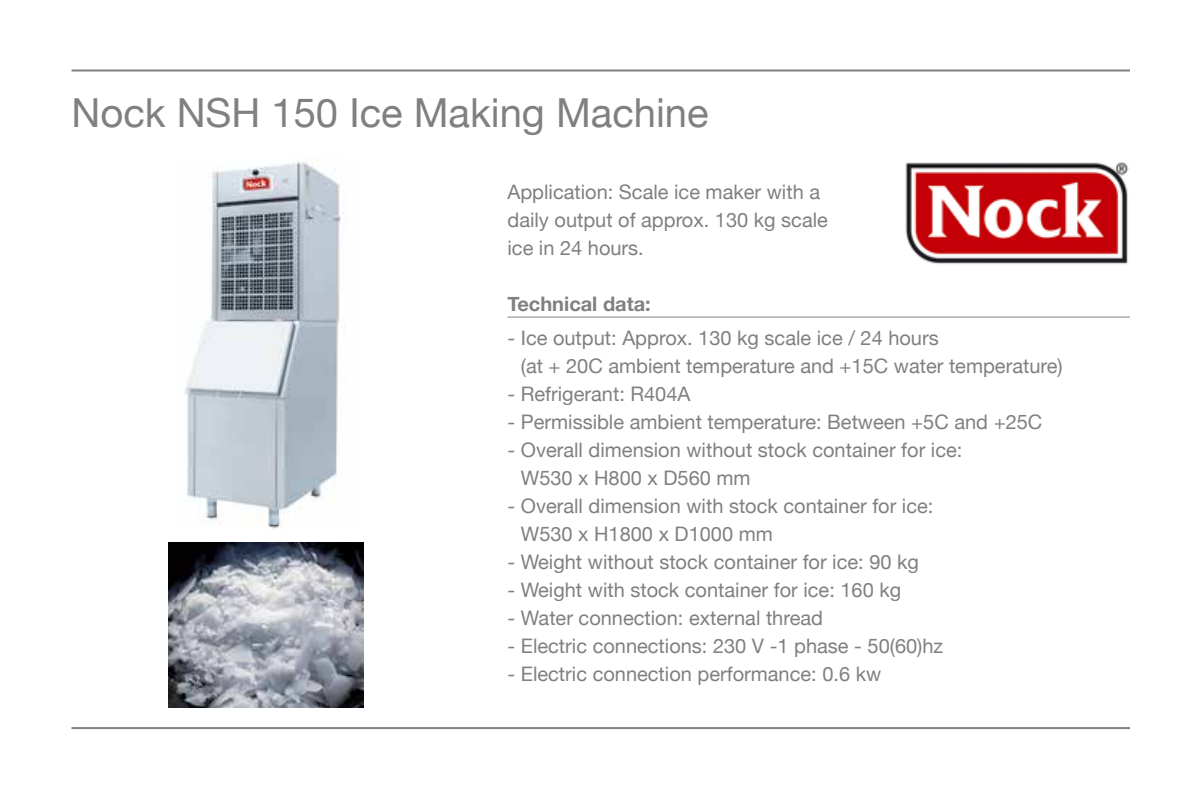
<style>
.page{position:relative;width:1200px;height:800px;background:#fff}
.page>*{position:absolute;margin:0;border:0;box-sizing:border-box;transform-origin:0 0}
.t1{font:40px "Helvetica Neue";color:#808080}
.t2{font:20px/28px "Helvetica Neue";color:#808080}
.t3{font:700 20px "Helvetica Neue";color:#808080}
</style>
<div class="page">
<hr style="left:71px;top:69px;width:1059px;height:2px;background:#808080">
<hr style="left:71px;top:727px;width:1059px;height:2px;background:#808080">
<hr style="left:507px;top:317px;width:623px;height:1px;background:#808080">
<img style="left:905px;top:161px;width:224px;height:103px">
<img style="left:184px;top:158px;width:160px;height:371px">
<img style="left:169px;top:542px;width:194px;height:166px">
<h1 class="t1" style="left:71px;top:79px;width:639px">Nock NSH 150 Ice Making Machine</h1>
<p class="t2" style="left:507px;top:176px;width:322px">Application: Scale ice maker with a daily output of approx. 130 kg scale ice in 24 hours.</p>
<p class="t3" style="left:507px;top:285px;width:145px">Technical data:</p>
<p class="t2" style="left:521px;top:322px;width:543px;text-indent:-13px">- Ice output: Approx. 130 kg scale ice / 24 hours<br>(at + 20C ambient temperature and +15C water temperature)</p>
<p class="t2" style="left:507px;top:378px;width:184px">- Refrigerant: R404A</p>
<p class="t2" style="left:507px;top:406px;width:536px">- Permissible ambient temperature: Between +5C and +25C</p>
<p class="t2" style="left:521px;top:434px;width:443px;text-indent:-13px">- Overall dimension without stock container for ice:<br>W530 x H800 x D560 mm</p>
<p class="t2" style="left:521px;top:490px;width:414px;text-indent:-13px">- Overall dimension with stock container for ice:<br>W530 x H1800 x D1000 mm</p>
<p class="t2" style="left:507px;top:546px;width:413px">- Weight without stock container for ice: 90 kg</p>
<p class="t2" style="left:507px;top:574px;width:395px">- Weight with stock container for ice: 160 kg</p>
<p class="t2" style="left:507px;top:602px;width:317px">- Water connection: external thread</p>
<p class="t2" style="left:507px;top:630px;width:437px">- Electric connections: 230 V -1 phase - 50(60)hz</p>
<p class="t2" style="left:507px;top:659px;width:375px">- Electric connection performance: 0.6 kw</p>
</div>
